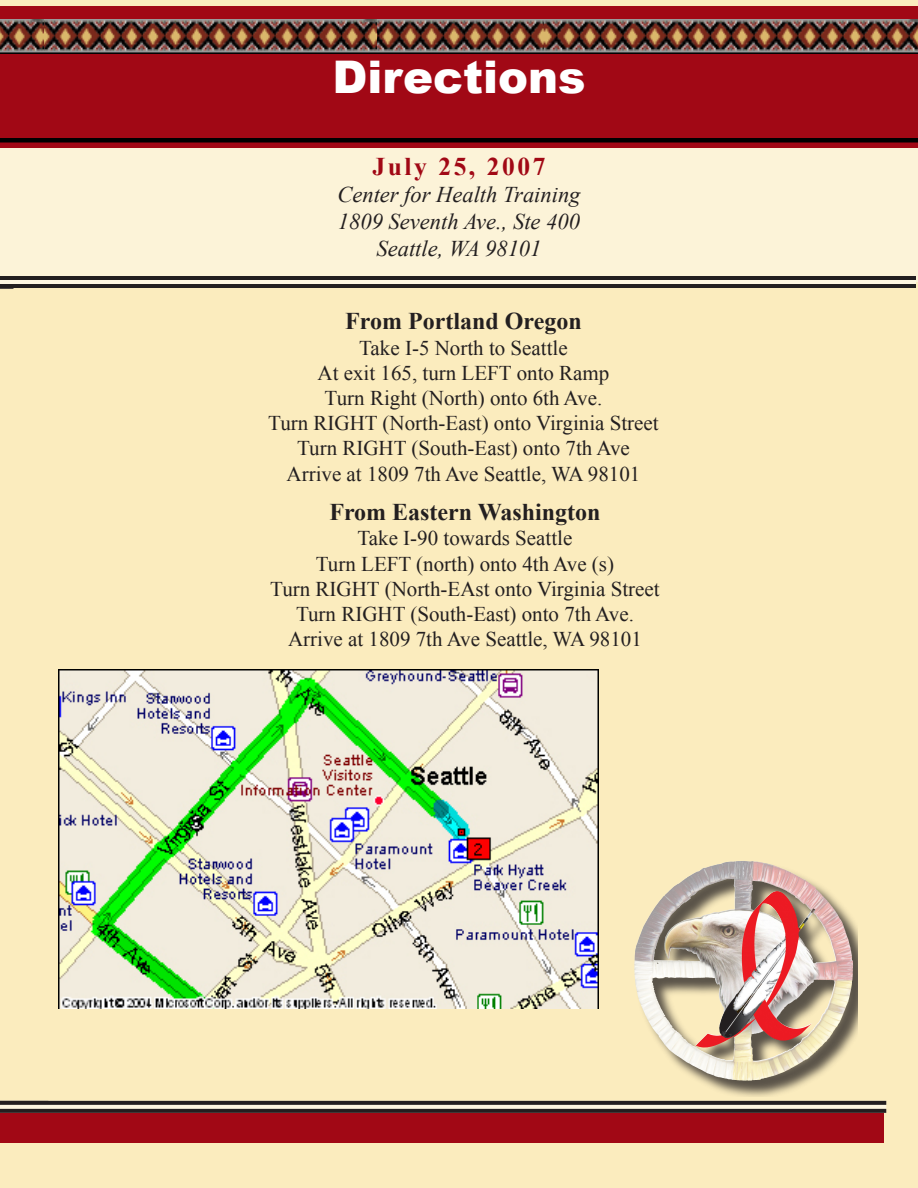
<style>
.page{position:relative;width:918px;height:1188px;background:#fbecbe}
.page>*{position:absolute;margin:0;border:0;box-sizing:border-box;transform-origin:0 0}
.t1{font:900 45px "Arial";color:#fff}
.Date{font:700 25.5px "Times New Roman";letter-spacing:.1em;color:#a10815}
.t2{font:700 24px "Times New Roman";color:#231f20}
.t3{font:italic 22.5px "Times New Roman";color:#231f20}
.t4{font:21px/25.2px "Times New Roman";color:#231f20;text-align:center}
</style>
<div class="page">
<div style="left:0;top:1111px;width:884px;height:31px;background:#a10815"></div>
<svg style="left:0;top:1105px;width:886px;height:4px;background:#f5eed9"></svg>
<svg style="left:0;top:1101px;width:886px;height:4px;background:#2b2727"></svg>
<svg style="left:0;top:1109px;width:886px;height:4px;background:#2a2525"></svg>
<div style="left:635px;top:862px;width:222px;height:235px;background:#231f20;opacity:.75"></div>
<img style="left:791px;top:872px;width:45px;height:40px">
<div style="left:1px;top:7px;width:916px;height:140px;background:#a10815"></div>
<div style="left:0;top:6px;width:918px;height:142px;border:2px solid #a10815"></div>
<img style="left:376px;top:19px;width:168px;height:35px">
<hr style="left:0;top:138px;width:918px;height:4px;background:#000">
<img style="left:544px;top:19px;width:374px;height:35px">
<img style="left:44px;top:19px;width:332px;height:35px">
<img style="left:0;top:19px;width:44px;height:35px">
<hr style="left:0;top:285px;width:13px;height:4px;background:#504b46">
<img style="left:58px;top:669px;width:540px;height:339px">
<div style="left:0;top:148px;width:918px;height:134px;background:#fcf3d8"></div>
<div style="left:0;top:276px;width:916px;height:12px;background:#fdf6e1"></div>
<hr style="left:0;top:276px;width:916px;height:4px;background:#231f20">
<hr style="left:0;top:284px;width:916px;height:4px;background:#231f20">
<p class="t1" style="left:332px;top:44px;width:255px">Directions</p>
<p class="Date" style="left:373px;top:149px;width:174px">July 25, 2007</p>
<p class="t3" style="left:337px;top:179px;width:245px">Center for Health Training</p>
<p class="t3" style="left:338px;top:206px;width:244px">1809 Seventh Ave., Ste 400</p>
<p class="t3" style="left:377px;top:233px;width:166px">Seattle, WA 98101</p>
<p class="t2" style="left:345px;top:305px;width:238px">From Portland Oregon</p>
<p class="t4" style="left:268px;top:335px;width:392px">Take I-5 North to Seattle<br>At exit 165, turn LEFT onto Ramp<br>Turn Right (North) onto 6th Ave.<br>Turn RIGHT (North-East) onto Virginia Street Turn RIGHT (South-East) onto 7th Ave Arrive at 1809 7th Ave Seattle, WA 98101</p>
<p class="t2" style="left:329px;top:496px;width:273px">From Eastern Washington</p>
<p class="t4" style="left:270px;top:526px;width:391px">Take I-90 towards Seattle<br>Turn LEFT (north) onto 4th Ave (s)<br>Turn RIGHT (North-EAst onto Virginia Street Turn RIGHT (South-East) onto 7th Ave.<br>Arrive at 1809 7th Ave Seattle, WA 98101</p>
</div>
